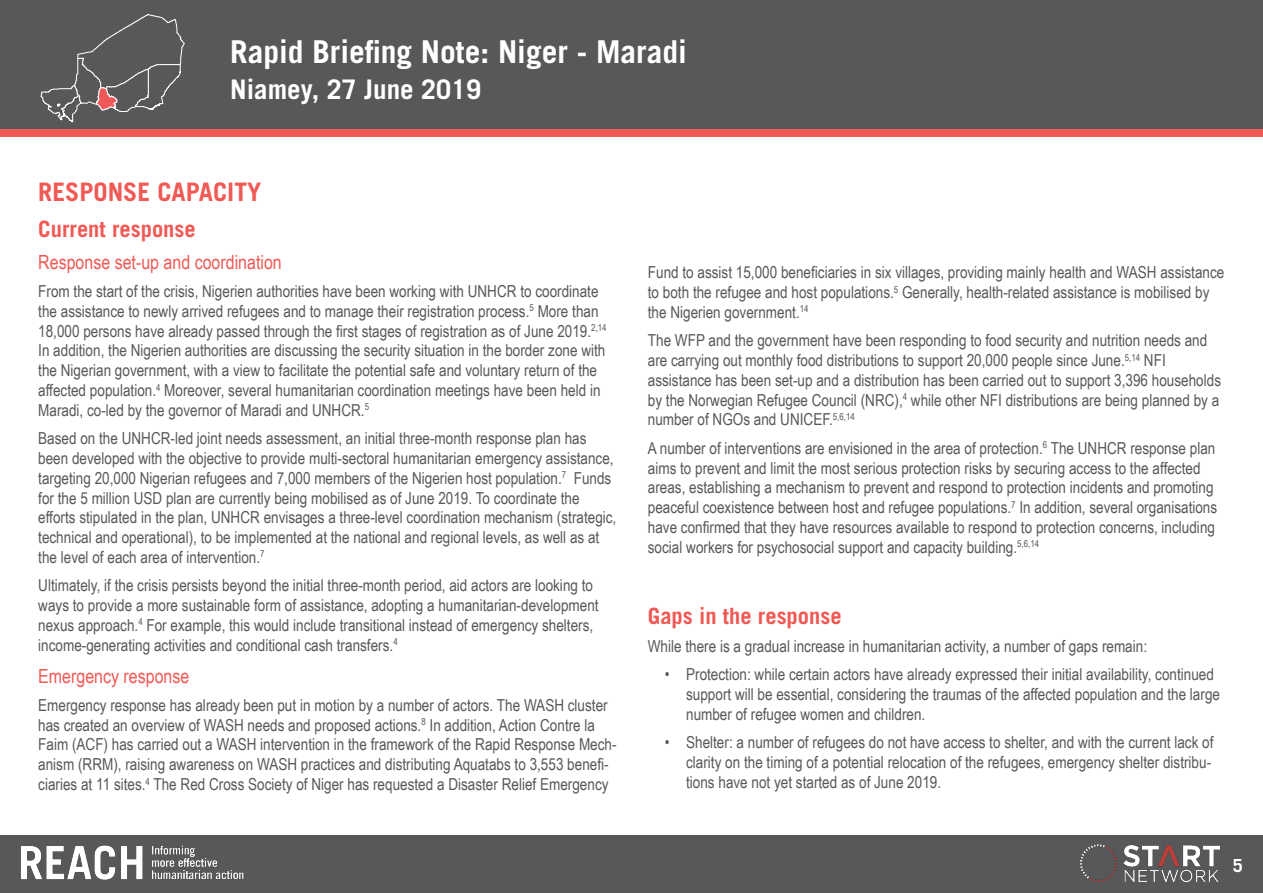
<style>
.page{position:relative;width:1263px;height:893px;background:#fff}
.page>*{position:absolute;margin:0;border:0;box-sizing:border-box;transform-origin:0 0}
.t1{font:700 31.5px "Trade Gothic LT Std";color:#fff}
.t2{font:700 27px "Trade Gothic LT Std";color:#fff}
.t3{font:700 25.5px "Trade Gothic LT Std";color:#f05954}
.t4{font:700 22.5px "Trade Gothic LT Std";color:#f05954}
.t5{font:19.5px "Arial Narrow";color:#f05954}
.t6{font:700 18px "Trade Gothic LT Std";color:#fff}
.t7{font:16.5px/19.8px "Arial Narrow";color:#57585a}
</style>
<div class="page">
<div style="left:0;top:0;width:1263px;height:136px;background:#57585a"></div>
<div style="left:0;top:836px;width:1263px;height:57px;background:#57585a"></div>
<img style="left:21px;top:845px;width:223px;height:35px">
<div style="left:0;top:129px;width:1263px;height:7px;background:#f05954"></div>
<svg style="left:40px;top:14px;width:145px;height:109px"></svg>
<img style="left:1080px;top:844px;width:139px;height:38px">
<h1 class="t1" style="left:230px;top:33px;width:458px">Rapid Briefing Note: Niger - Maradi</h1>
<h2 class="t2" style="left:230px;top:73px;width:253px">Niamey, 27 June 2019</h2>
<h3 class="t3" style="left:38px;top:176px;width:225px">RESPONSE CAPACITY</h3>
<h3 class="t4" style="left:38px;top:215px;width:159px">Current response</h3>
<p class="t5" style="left:38px;top:247px;width:245px">Response set-up and coordination</p>
<p class="t7" style="left:38px;top:281px;width:570px">From the start of the crisis, Nigerien authorities have been working with UNHCR to coordinate the assistance to newly arrived refugees and to manage their registration process.<sup>5</sup> More than 18,000 persons have already passed through the first stages of registration as of June 2019.<sup>2,14<br></sup>In addition, the Nigerien authorities are discussing the security situation in the border zone with the Nigerian government, with a view to facilitate the potential safe and voluntary return of the affected population.<sup>4</sup> Moreover, several humanitarian coordination meetings have been held in Maradi, co-led by the governor of Maradi and UNHCR.<sup>5</sup></p>
<p class="t7" style="left:38px;top:428px;width:580px">Based on the UNHCR-led joint needs assessment, an initial three-month response plan has been developed with the objective to provide multi-sectoral humanitarian emergency assistance, targeting 20,000 Nigerian refugees and 7,000 members of the Nigerien host population.<sup>7</sup> Funds for the 5 million USD plan are currently being mobilised as of June 2019. To coordinate the efforts stipulated in the plan, UNHCR envisages a three-level coordination mechanism (strategic, technical and operational), to be implemented at the national and regional levels, as well as at the level of each area of intervention.<sup>7</sup></p>
<p class="t7" style="left:38px;top:575px;width:562px">Ultimately, if the crisis persists beyond the initial three-month period, aid actors are looking to ways to provide a more sustainable form of assistance, adopting a humanitarian-development nexus approach.<sup>4</sup> For example, this would include transitional instead of emergency shelters, income-generating activities and conditional cash transfers.<sup>4</sup></p>
<p class="t5" style="left:38px;top:661px;width:153px">Emergency response</p>
<p class="t7" style="left:38px;top:694px;width:580px">Emergency response has already been put in motion by a number of actors. The WASH cluster has created an overview of WASH needs and proposed actions.<sup>8</sup> In addition, Action Contre la Faim (ACF) has carried out a WASH intervention in the framework of the Rapid Response Mech&shy;anism (RRM), raising awareness on WASH practices and distributing Aquatabs to 3,553 benefi&shy;ciaries at 11 sites.<sup>4</sup> The Red Cross Society of Niger has requested a Disaster Relief Emergency</p>
<p class="t7" style="left:648px;top:262px;width:578px">Fund to assist 15,000 beneficiaries in six villages, providing mainly health and WASH assistance to both the refugee and host populations.<sup>5</sup> Generally, health-related assistance is mobilised by the Nigerien government.<sup>14</sup></p>
<p class="t7" style="left:648px;top:330px;width:575px">The WFP and the government have been responding to food security and nutrition needs and are carrying out monthly food distributions to support 20,000 people since June.<sup>5,14</sup> NFI assistance has been set-up and a distribution has been carried out to support 3,396 households by the Norwegian Refugee Council (NRC),<sup>4</sup> while other NFI distributions are being planned by a number of NGOs and UNICEF.<sup>5,6,14</sup></p>
<p class="t7" style="left:648px;top:437px;width:571px">A number of interventions are envisioned in the area of protection.<sup>6</sup> The UNHCR response plan aims to prevent and limit the most serious protection risks by securing access to the affected areas, establishing a mechanism to prevent and respond to protection incidents and promoting peaceful coexistence between host and refugee populations.<sup>7</sup> In addition, several organisations have confirmed that they have resources available to respond to protection concerns, including social workers for psychosocial support and capacity building.<sup>5,6,14</sup></p>
<h3 class="t4" style="left:648px;top:602px;width:195px">Gaps in the response</h3>
<p class="t7" style="left:648px;top:636px;width:501px">While there is a gradual increase in humanitarian activity, a number of gaps remain:</p>
<p class="t7" style="left:686px;top:664px;width:535px;text-indent:-21px">• Protection: while certain actors have already expressed their initial availability, continued support will be essential, considering the traumas of the affected population and the large number of refugee women and children.</p>
<p class="t7" style="left:686px;top:732px;width:529px;text-indent:-21px">• Shelter: a number of refugees do not have access to shelter, and with the current lack of clarity on the timing of a potential relocation of the refugees, emergency shelter distribu&shy;tions have not yet started as of June 2019.</p>
<p class="t6" style="left:1233px;top:855px;width:12px">5</p>
</div>
